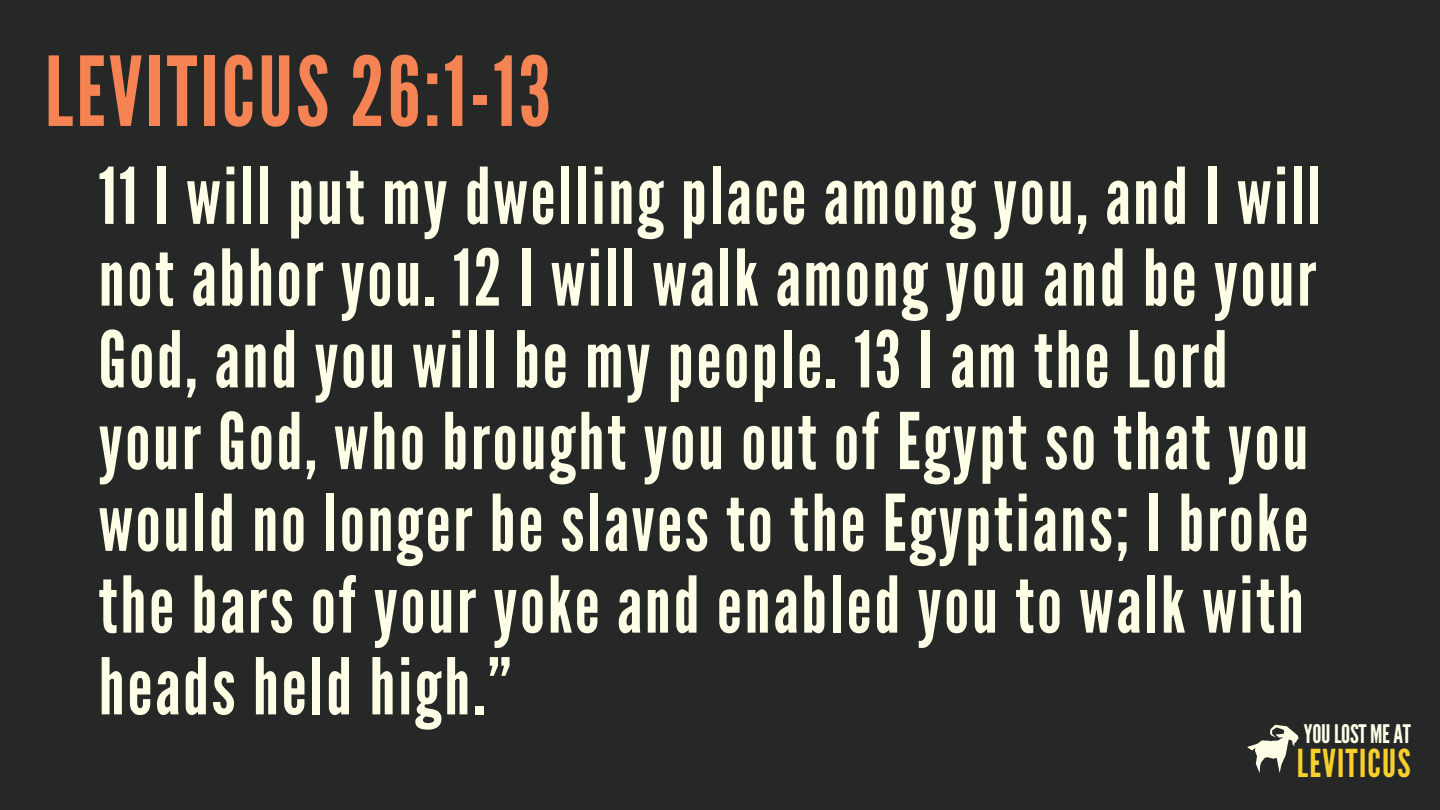
<style>
.page{position:relative;width:1440px;height:810px;background:#252827}
.page>*{position:absolute;margin:0;border:0;box-sizing:border-box;transform-origin:0 0}
.t1{font:96px "League Gothic";letter-spacing:.035em;color:#f58353}
.t2{font:78px/81.8px "League Gothic";letter-spacing:.035em;color:#fffee6}
.t3{font:38.4px "League Gothic";letter-spacing:.035em;color:#f8cf2c}
.t4{font:25.6px "League Gothic";letter-spacing:-.01em;color:#fffee6}
</style>
<div class="page">
<svg style="left:1247px;top:725px;width:52px;height:48px"></svg>
<p class="t1" style="left:45px;top:36px;width:508px">LEVITICUS 26:1-13</p>
<p class="t2" style="left:99px;top:157px;width:1224px">11 I will put my dwelling place among you, and I will not abhor you. 12 I will walk among you and be your God, and you will be my people. 13 I am the Lord your God, who brought you out of Egypt so that you would no longer be slaves to the Egyptians; I broke the bars of your yoke and enabled you to walk with heads held high.”</p>
<p class="t4" style="left:1304px;top:719px;width:109px">YOULOST MEAT</p>
<p class="t3" style="left:1297px;top:741px;width:115px">LEVITICUS</p>
</div>
